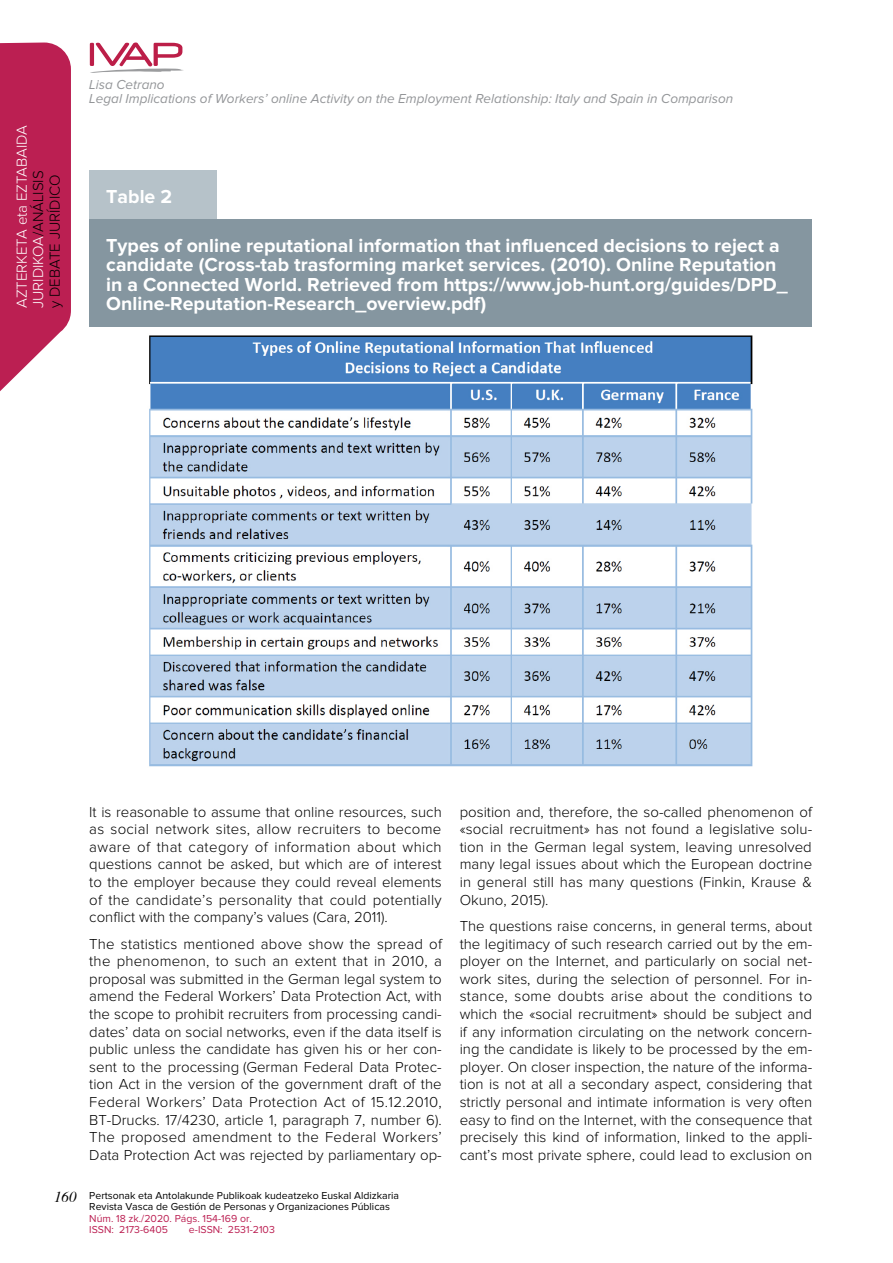
<style>
.page{position:relative;width:893px;height:1263px;background:#fff}
.page>*{position:absolute;margin:0;border:0;box-sizing:border-box;transform-origin:0 0}
.t1{font:700 19.5px/19.5px "Proxima Nova";color:#fff}
.t2{font:300 15px/17.5px "Proxima Nova";color:#000;text-align:justify}
.t3{font:300 15px/16.5px "Proxima Nova";color:#fff}
.t4{font:italic 13.5px/13.5px "Proxima Nova";color:#939598}
.t5{font:10.5px/10.5px "Proxima Nova";color:#000}
.t6{font:10.5px/10.5px "Proxima Nova";color:#bb1f52}
.s1{color:#000}
.s2{font-family:"Times";font-style:italic;font-size:15px}
</style>
<div class="page">
<svg style="left:90px;top:43px;width:94px;height:30px"></svg>
<svg style="left:0;top:43px;width:71px;height:348px;background:#c23664"></svg>
<div style="left:89px;top:170px;width:128px;height:49px;background:#b6c2c9"></div>
<div style="left:89px;top:219px;width:723px;height:108px;background:#8596a0"></div>
<img style="left:149px;top:335px;width:604px;height:432px">
<p class="t3" style="left:13px;top:308px;width:184px;rotate:-90deg">AZTERKETA eta EZTABAIDA<br>JURIDIKOA<span class="s1">/ANÁLISIS<br>y DEBATE JURÍDICO</span></p>
<p class="t4" style="left:89px;top:79px;width:646px">Lisa Cetrano<br>Legal Implications of Workers’ online Activity on the Employment Relationship: Italy and Spain in Comparison</p>
<h1 class="t1" style="left:106px;top:187px;width:67px">Table 2</h1>
<p class="t1" style="left:106px;top:237px;width:683px">Types of online reputational information that influenced decisions to reject a candidate (Cross-tab trasforming market services. (2010). Online Reputation in a Connected World. Retrieved from https://www.job-hunt.org/guides/DPD_ Online-Reputation-Research_overview.pdf)</p>
<p class="t2" style="left:89px;top:803px;width:354px">It is reasonable to assume that online resources, such as social network sites, allow recruiters to become aware of that category of information about which questions cannot be asked, but which are of interest to the employer because they could reveal elements of the candidate’s personality that could potentially conflict with the company’s values (Cara, 2011).</p>
<p class="t2" style="left:89px;top:935px;width:354px">The statistics mentioned above show the spread of the phenomenon, to such an extent that in 2010, a proposal was submitted in the German legal system to amend the Federal Workers’ Data Protection Act, with the scope to prohibit recruiters from processing candi&shy;dates’ data on social networks, even if the data itself is public unless the candidate has given his or her con&shy;sent to the processing (German Federal Data Protec&shy;tion Act in the version of the government draft of the Federal Workers’ Data Protection Act of 15.12.2010, BT-Drucks. 17/4230, article 1, paragraph 7, number 6).<br>The proposed amendment to the Federal Workers’ Data Protection Act was rejected by parliamentary op-</p>
<p class="t2" style="left:460px;top:803px;width:354px">position and, therefore, the so-called phenomenon of «social recruitment» has not found a legislative solu&shy;tion in the German legal system, leaving unresolved many legal issues about which the European doctrine in general still has many questions (Finkin, Krause &amp; Okuno, 2015).</p>
<p class="t2" style="left:460px;top:917px;width:354px">The questions raise concerns, in general terms, about the legitimacy of such research carried out by the em&shy;ployer on the Internet, and particularly on social net&shy;work sites, during the selection of personnel. For in&shy;stance, some doubts arise about the conditions to which the «social recruitment» should be subject and if any information circulating on the network concern&shy;ing the candidate is likely to be processed by the em&shy;ployer. On closer inspection, the nature of the informa&shy;tion is not at all a secondary aspect, considering that strictly personal and intimate information is very often easy to find on the Internet, with the consequence that precisely this kind of information, linked to the appli&shy;cant’s most private sphere, could lead to exclusion on</p>
<p class="t5" style="left:89px;top:1191px;width:311px;text-indent:-35px"><span class="s2">160</span> Pertsonak eta Antolakunde Publikoak kudeatzeko Euskal Aldizkaria<br>Revista Vasca de Gestión de Personas y Organizaciones Públicas</p>
<p class="t6" style="left:89px;top:1214px;width:164px">Núm. 18 zk./2020. Págs. 154-169 or.<br>ISSN: 2173-6405</p>
<p class="t6" style="left:189px;top:1224px;width:87px">e-ISSN: 2531-2103</p>
</div>
